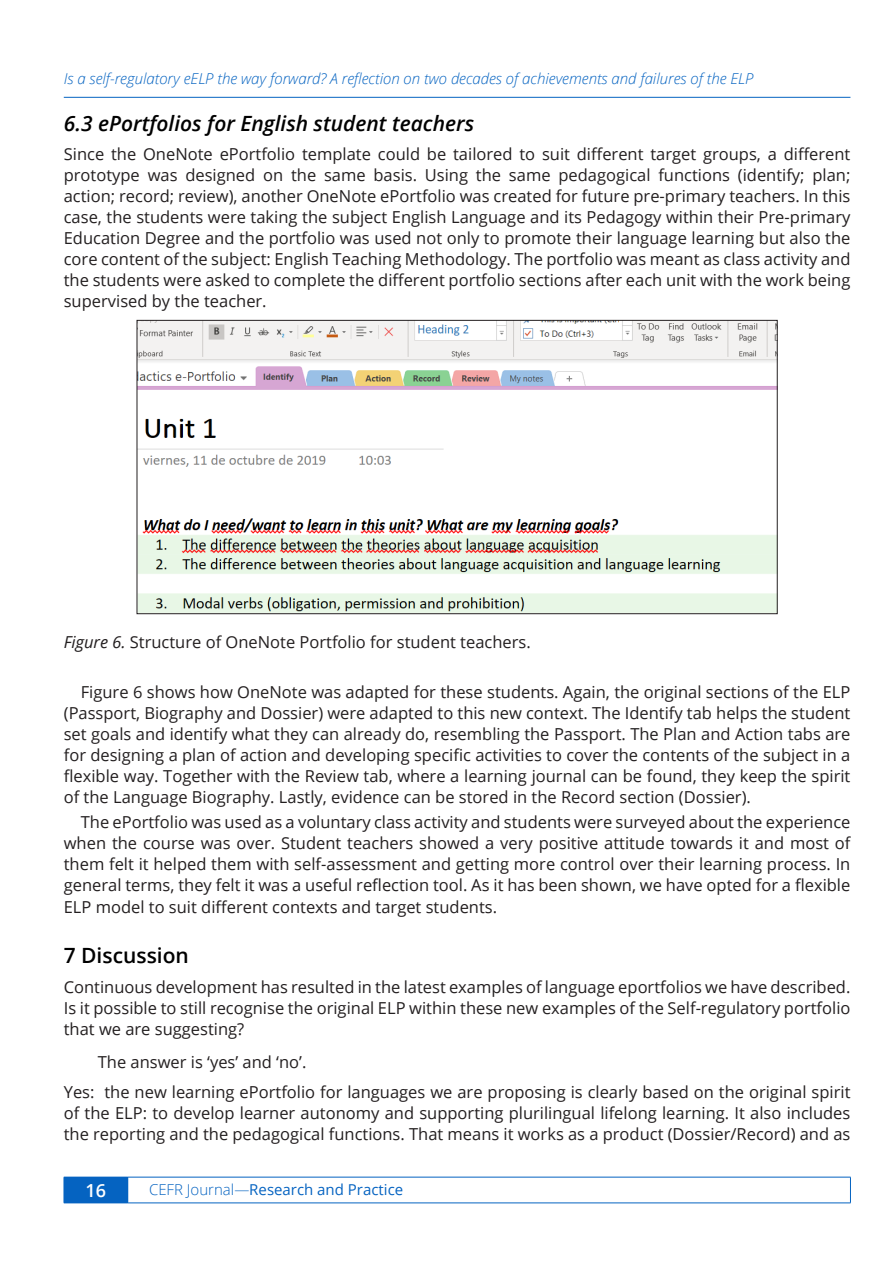
<style>
.page{position:relative;width:893px;height:1263px;background:#fff}
.page>*{position:absolute;margin:0;border:0;box-sizing:border-box;transform-origin:0 0}
.Header_2{font:italic 600 21px "Open Sans";color:#000}
.Header_1{font:600 21px "Open Sans";color:#000}
.t1{font:600 18px "Open Sans";color:#fff}
.Text{font:16.5px/21px "Open Sans";color:#231f20;text-align:justify}
.Text_-_Indent{font:16.5px/21px "Open Sans";color:#231f20;text-align:justify}
.Header_-_Figure{font:16.5px "Open Sans";color:#231f20}
.Block_quote{font:16.5px "Open Sans";color:#231f20}
.t2{font:italic 300 15px "Open Sans";color:#0563c1}
.t3{font:15px "Open Sans";color:#0563c1}
.s1{font-style:italic}
.s2{font-weight:300}
</style>
<div class="page">
<div style="left:64px;top:1177px;width:64px;height:26px;background:#0563c1"></div>
<hr style="left:128px;top:1177px;width:723px;height:1px;background:#0563c1">
<svg style="left:850px;top:1177px;width:1px;height:25px"></svg>
<hr style="left:128px;top:1202px;width:723px;height:1px;background:#0563c1">
<hr style="left:64px;top:97px;width:786px;height:1px;background:#0563c1">
<img style="left:139px;top:322px;width:636px;height:290px">
<p class="t2" style="left:64px;top:68px;width:691px">Is a self-regulatory eELP the way forward? A reflection on two decades of achievements and failures of the ELP</p>
<p class="Header_2" style="left:64px;top:109px;width:412px">6.3 ePortfolios for English student teachers</p>
<p class="Text" style="left:64px;top:143px;width:788px">Since the OneNote ePortfolio template could be tailored to suit different target groups, a different prototype was designed on the same basis. Using the same pedagogical functions (identify; plan; action; record; review), another OneNote ePortfolio was created for future pre-primary teachers. In this case, the students were taking the subject English Language and its Pedagogy within their Pre-primary Education Degree and the portfolio was used not only to promote their language learning but also the core content of the subject: English Teaching Methodology. The portfolio was meant as class activity and the students were asked to complete the different portfolio sections after each unit with the work being supervised by the teacher.</p>
<p class="Header_-_Figure" style="left:64px;top:630px;width:468px"><span class="s1">Figure 6.</span> Structure of OneNote Portfolio for student teachers.</p>
<p class="Text_-_Indent" style="left:64px;top:681px;width:788px;text-indent:17px">Figure 6 shows how OneNote was adapted for these students. Again, the original sections of the ELP (Passport, Biography and Dossier) were adapted to this new context. The Identify tab helps the student set goals and identify what they can already do, resembling the Passport. The Plan and Action tabs are for designing a plan of action and developing specific activities to cover the contents of the subject in a flexible way. Together with the Review tab, where a learning journal can be found, they keep the spirit of the Language Biography. Lastly, evidence can be stored in the Record section (Dossier).</p>
<p class="Text_-_Indent" style="left:64px;top:811px;width:788px;text-indent:17px">The ePortfolio was used as a voluntary class activity and students were surveyed about the experience when the course was over. Student teachers showed a very positive attitude towards it and most of them felt it helped them with self-assessment and getting more control over their learning process. In general terms, they felt it was a useful reflection tool. As it has been shown, we have opted for a flexible ELP model to suit different contexts and target students.</p>
<p class="Header_1" style="left:64px;top:941px;width:127px">7 Discussion</p>
<p class="Text" style="left:64px;top:975px;width:788px">Continuous development has resulted in the latest examples of language eportfolios we have described.<br>Is it possible to still recognise the original ELP within these new examples of the Self-regulatory portfolio that we are suggesting?</p>
<p class="Block_quote" style="left:98px;top:1051px;width:210px">The answer is ‘yes’ and ‘no’.</p>
<p class="Text" style="left:64px;top:1081px;width:788px">Yes: the new learning ePortfolio for languages we are proposing is clearly based on the original spirit of the ELP: to develop learner autonomy and supporting plurilingual lifelong learning. It also includes the reporting and the pedagogical functions. That means it works as a product (Dossier/Record) and as</p>
<p class="t1" style="left:86px;top:1178px;width:22px">16</p>
<p class="t3" style="left:149px;top:1179px;width:256px"><span class="s2">CEFR Journal—</span>Research and Practice</p>
</div>
